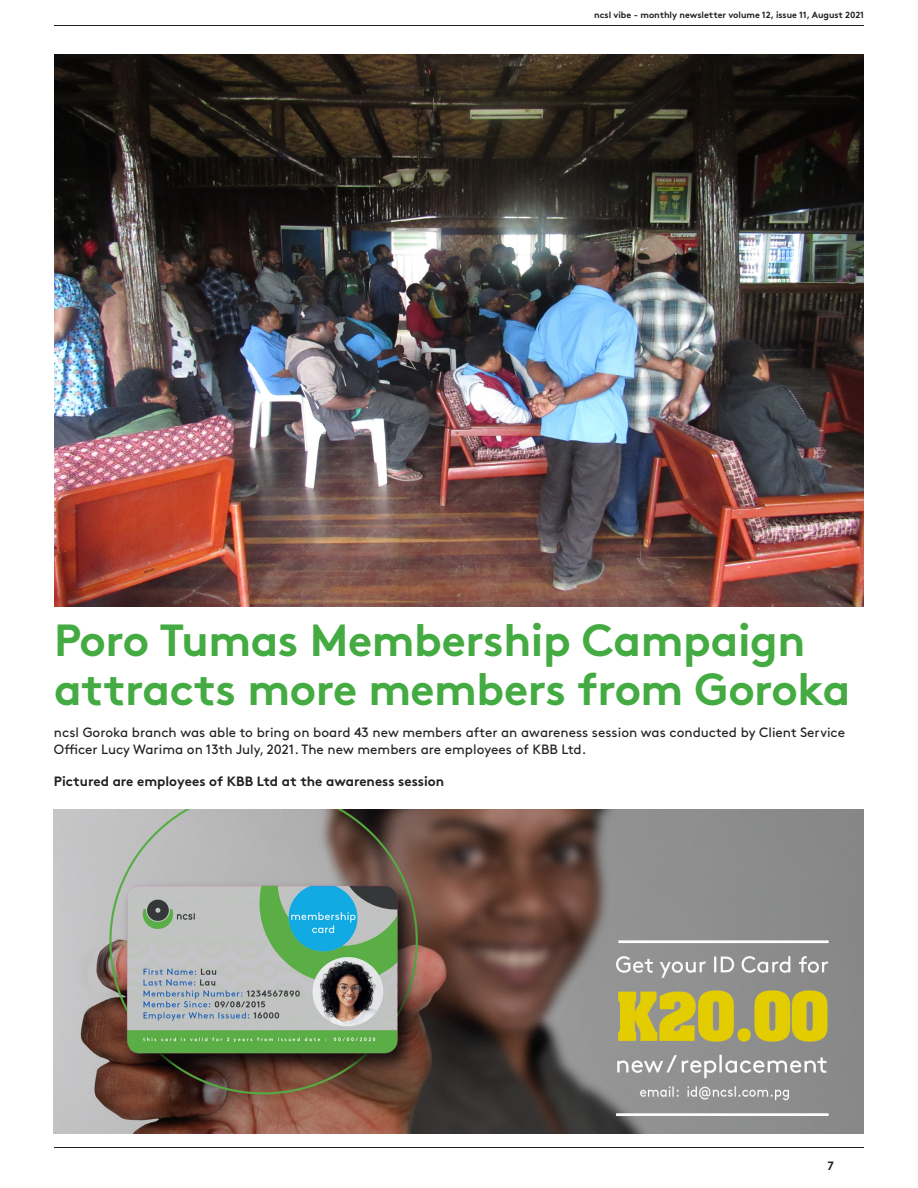
<style>
.page{position:relative;width:918px;height:1188px;background:#fff}
.page>*{position:absolute;margin:0;border:0;box-sizing:border-box;transform-origin:0 0}
.t1{font:700 45px "Brown";letter-spacing:-.01em;color:#44aa42}
.t2{font:13.5px/16.2px "Brown";color:#231f20}
.t3{font:700 13.5px "Brown";color:#231f20}
.t4{font:700 12px "Brown";color:#231f20}
.t5{font:700 9px "Brown";color:#231f20}
</style>
<div class="page">
<img style="left:54px;top:54px;width:810px;height:553px">
<hr style="left:54px;top:1147px;width:810px;height:1px;background:#231f20">
<hr style="left:54px;top:25px;width:810px;height:1px;background:#231f20">
<img style="left:54px;top:809px;width:810px;height:325px">
<p class="t5" style="left:594px;top:7px;width:271px">ncsl vibe - monthly newsletter volume 12, issue 11, August 2021</p>
<p class="t1" style="left:54px;top:604px;width:753px">Poro Tumas Membership Campaign</p>
<p class="t1" style="left:54px;top:653px;width:798px">attracts more members from Goroka</p>
<p class="t2" style="left:54px;top:723px;width:793px">ncsl Goroka branch was able to bring on board 43 new members after an awareness session was conducted by Client Service<br>Officer Lucy Warima on 13th July, 2021. The new members are employees of KBB Ltd.</p>
<p class="t3" style="left:54px;top:770px;width:392px">Pictured are employees of KBB Ltd at the awareness session</p>
<p class="t4" style="left:827px;top:1156px;width:8px">7</p>
</div>
